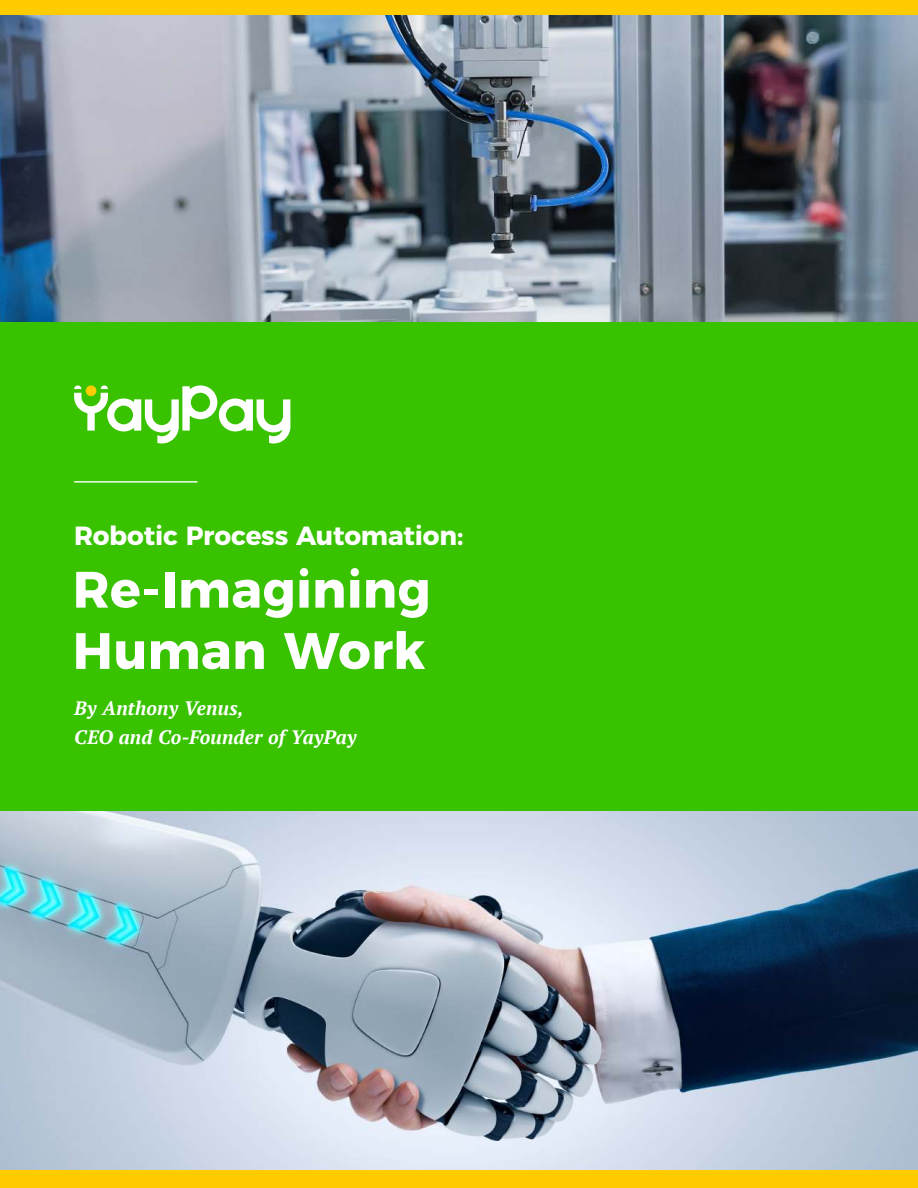
<style>
.page{position:relative;width:918px;height:1188px;background:#fff}
.page>*{position:absolute;margin:0;border:0;box-sizing:border-box;transform-origin:0 0}
.t1{font:700 51px/61.3px "Montserrat";letter-spacing:.005em;color:#fff}
.t2{font:700 26.25px "Montserrat";letter-spacing:-.01em;color:#fff}
.t3{font:italic 700 19.35px/29.1px "PT Serif";letter-spacing:.005em;color:#fff}
</style>
<div class="page">
<img style="left:0;top:810px;width:918px;height:361px">
<img style="left:0;top:15px;width:918px;height:307px">
<div style="left:0;top:322px;width:918px;height:488px;background:#38c200"></div>
<svg style="left:74px;top:385px;width:216px;height:59px"></svg>
<hr style="left:74px;top:481px;width:123px;height:2px;background:#fff">
<div style="left:0;top:0;width:918px;height:15px;background:#ffcc02"></div>
<div style="left:0;top:1171px;width:918px;height:17px;background:#ffcc02"></div>
<h2 class="t2" style="left:74px;top:523px;width:391px">Robotic Process Automation:</h2>
<h1 class="t1" style="left:73px;top:560px;width:360px">Re-Imagining<br>Human Work</h1>
<p class="t3" style="left:74px;top:694px;width:284px">By Anthony Venus,<br>CEO and Co-Founder of YayPay</p>
</div>
